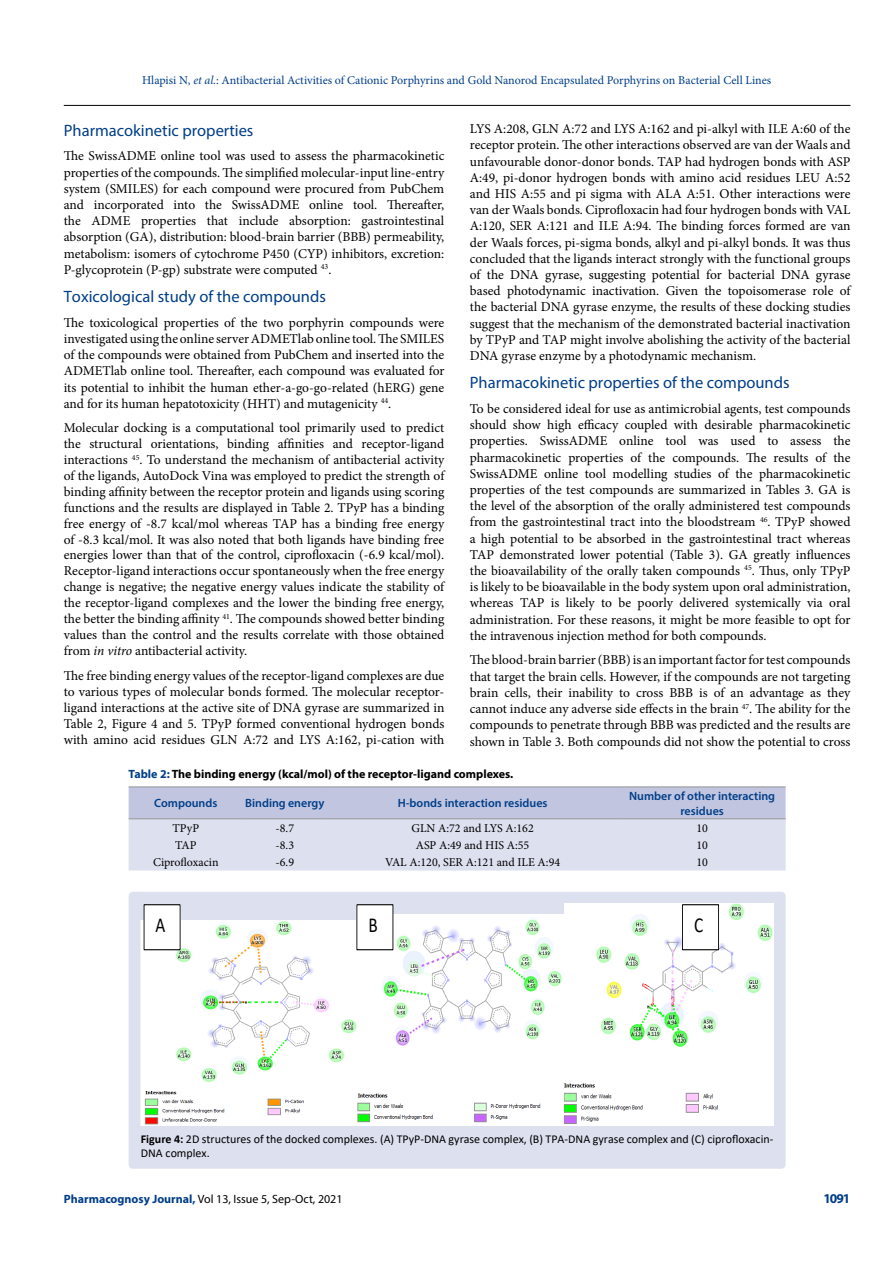
<style>
.page{position:relative;width:893px;height:1263px;background:#fff}
.page>*{position:absolute;margin:0;border:0;box-sizing:border-box;transform-origin:0 0}
.t1{font:21.3px "Calibri";color:#000;scale:.8 1}
.t2{font:16.5px "Myriad Pro";color:#003e88}
.t3{font:13.5px/16.2px "Minion Pro";letter-spacing:-.005em;color:#000;text-align:justify}
.t4{font:700 13.5px "Myriad Pro";color:#003e88}
.t5{font:12px/14.4px "Calibri";color:#000}
.t6{font:12px "Minion Pro";color:#003e88}
.t7{font:12px "Minion Pro";color:#000}
.t8{font:600 12px/14.4px "Myriad Pro";color:#003e88;text-align:center}
.t9{font:700 12px "Myriad Pro";color:#000}
.t10{font:12px "Myriad Pro";color:#000}
.s1{font-style:italic}
.s2{color:#003e88}
.s3{font-weight:700}
.s4{font-weight:700;color:#003e88}
</style>
<div class="page">
<hr style="left:64px;top:105px;width:786px;height:1px;background:#000">
<div style="left:129px;top:892px;width:657px;height:277px;background:#dde0ef;border-radius:4px"></div>
<img style="left:141px;top:920px;width:216px;height:205px">
<img style="left:357px;top:915px;width:207px;height:210px">
<img style="left:564px;top:903px;width:209px;height:222px">
<div style="left:144px;top:905px;width:36px;height:45px;background:#fff"></div>
<div style="left:144px;top:904px;width:37px;height:46px;border:1px solid #000"></div>
<img style="left:145px;top:912px;width:35px;height:30px">
<div style="left:357px;top:905px;width:36px;height:45px;background:#fff"></div>
<div style="left:356px;top:904px;width:37px;height:46px;border:1px solid #000"></div>
<img style="left:357px;top:912px;width:36px;height:30px">
<div style="left:682px;top:905px;width:37px;height:45px;background:#fff"></div>
<div style="left:682px;top:904px;width:37px;height:46px;border:1px solid #000"></div>
<img style="left:683px;top:912px;width:35px;height:30px">
<svg style="left:129px;top:787px;width:657px;height:83px;background:#d1d5e8"></svg>
<hr style="left:129px;top:786px;width:114px;height:1px;background:#939598">
<hr style="left:243px;top:786px;width:84px;height:1px;background:#939598">
<hr style="left:327px;top:786px;width:292px;height:1px;background:#939598">
<hr style="left:619px;top:786px;width:167px;height:1px;background:#939598">
<hr style="left:129px;top:818px;width:114px;height:1px;background:#939598">
<hr style="left:243px;top:818px;width:84px;height:1px;background:#939598">
<hr style="left:327px;top:818px;width:292px;height:1px;background:#939598">
<hr style="left:619px;top:818px;width:167px;height:1px;background:#939598">
<p class="t6" style="left:142px;top:72px;width:631px">Hlapisi N, <span class="s1">et al</span>.: Antibacterial Activities of Cationic Porphyrins and Gold Nanorod Encapsulated Porphyrins on Bacterial Cell Lines</p>
<p class="t2" style="left:64px;top:120px;width:191px">Pharmacokinetic properties</p>
<p class="t3" style="left:64px;top:148px;width:382px">The SwissADME online tool was used to assess the pharmacokinetic properties of the compounds. The simplified molecular-input line-entry system (SMILES) for each compound were procured from PubChem and incorporated into the SwissADME online tool. Thereafter, the ADME properties that include absorption: gastrointestinal absorption (GA), distribution: blood-brain barrier (BBB) permeability, metabolism: isomers of cytochrome P450 (CYP) inhibitors, excretion:<br>P-glycoprotein (P-gp) substrate were computed <sup>43</sup>.</p>
<p class="t2" style="left:64px;top:286px;width:264px">Toxicological study of the compounds</p>
<p class="t3" style="left:64px;top:314px;width:382px">The toxicological properties of the two porphyrin compounds were investigated using the online server ADMETlab online tool. The SMILES of the compounds were obtained from PubChem and inserted into the ADMETlab online tool. Thereafter, each compound was evaluated for its potential to inhibit the human ether-a-go-go-related (hERG) gene and for its human hepatotoxicity (HHT) and mutagenicity <sup>44</sup>.</p>
<p class="t3" style="left:64px;top:420px;width:382px">Molecular docking is a computational tool primarily used to predict the structural orientations, binding affinities and receptor-ligand interactions <sup>45</sup>. To understand the mechanism of antibacterial activity of the ligands, AutoDock Vina was employed to predict the strength of binding affinity between the receptor protein and ligands using scoring functions and the results are displayed in Table 2. TPyP has a binding free energy of -8.7 kcal/mol whereas TAP has a binding free energy of -8.3 kcal/mol. It was also noted that both ligands have binding free energies lower than that of the control, ciprofloxacin (-6.9 kcal/mol).<br>Receptor-ligand interactions occur spontaneously when the free energy change is negative; the negative energy values indicate the stability of the receptor-ligand complexes and the lower the binding free energy, the better the binding affinity <sup>41</sup>. The compounds showed better binding values than the control and the results correlate with those obtained from <span class="s1">in vitro</span> antibacterial activity.</p>
<p class="t3" style="left:64px;top:667px;width:382px">The free binding energy values of the receptor-ligand complexes are due to various types of molecular bonds formed. The molecular receptor&shy;ligand interactions at the active site of DNA gyrase are summarized in Table 2, Figure 4 and 5. TPyP formed conventional hydrogen bonds with amino acid residues GLN A:72 and LYS A:162, pi-cation with</p>
<p class="t3" style="left:470px;top:121px;width:382px">LYS A:208, GLN A:72 and LYS A:162 and pi-alkyl with ILE A:60 of the receptor protein. The other interactions observed are van der Waals and unfavourable donor-donor bonds. TAP had hydrogen bonds with ASP A:49, pi-donor hydrogen bonds with amino acid residues LEU A:52 and HIS A:55 and pi sigma with ALA A:51. Other interactions were van der Waals bonds. Ciprofloxacin had four hydrogen bonds with VAL A:120, SER A:121 and ILE A:94. The binding forces formed are van der Waals forces, pi-sigma bonds, alkyl and pi-alkyl bonds. It was thus concluded that the ligands interact strongly with the functional groups of the DNA gyrase, suggesting potential for bacterial DNA gyrase based photodynamic inactivation. Given the topoisomerase role of the bacterial DNA gyrase enzyme, the results of these docking studies suggest that the mechanism of the demonstrated bacterial inactivation by TPyP and TAP might involve abolishing the activity of the bacterial DNA gyrase enzyme by a photodynamic mechanism.</p>
<p class="t2" style="left:470px;top:372px;width:321px">Pharmacokinetic properties of the compounds</p>
<p class="t3" style="left:470px;top:401px;width:382px">To be considered ideal for use as antimicrobial agents, test compounds should show high efficacy coupled with desirable pharmacokinetic properties. SwissADME online tool was used to assess the pharmacokinetic properties of the compounds. The results of the SwissADME online tool modelling studies of the pharmacokinetic properties of the test compounds are summarized in Tables 3. GA is the level of the absorption of the orally administered test compounds from the gastrointestinal tract into the bloodstream <sup>46</sup>. TPyP showed a high potential to be absorbed in the gastrointestinal tract whereas TAP demonstrated lower potential (Table 3). GA greatly influences the bioavailability of the orally taken compounds <sup>45</sup>. Thus, only TPyP is likely to be bioavailable in the body system upon oral administration, whereas TAP is likely to be poorly delivered systemically via oral administration. For these reasons, it might be more feasible to opt for the intravenous injection method for both compounds.</p>
<p class="t3" style="left:470px;top:652px;width:382px">The blood-brain barrier (BBB) is an important factor for test compounds that target the brain cells. However, if the compounds are not targeting brain cells, their inability to cross BBB is of an advantage as they cannot induce any adverse side effects in the brain <sup>47</sup>. The ability for the compounds to penetrate through BBB was predicted and the results are shown in Table 3. Both compounds did not show the potential to cross</p>
<p class="t9" style="left:129px;top:766px;width:386px"><span class="s2">Table 2:</span> The binding energy (kcal/mol) of the receptor-ligand complexes.</p>
<p class="t8" style="left:154px;top:796px;width:65px">Compounds</p>
<p class="t8" style="left:245px;top:796px;width:81px">Binding energy</p>
<p class="t8" style="left:398px;top:796px;width:151px">H-bonds interaction residues</p>
<p class="t8" style="left:629px;top:789px;width:148px">Number of other interacting residues</p>
<p class="t7" style="left:173px;top:820px;width:28px">TPyP</p>
<p class="t7" style="left:276px;top:820px;width:20px">-8.7</p>
<p class="t7" style="left:411px;top:820px;width:124px">GLN A:72 and LYS A:162</p>
<p class="t7" style="left:696px;top:820px;width:13px">10</p>
<p class="t7" style="left:175px;top:837px;width:23px">TAP</p>
<p class="t7" style="left:276px;top:837px;width:20px">-8.3</p>
<p class="t7" style="left:416px;top:837px;width:115px">ASP A:49 and HIS A:55</p>
<p class="t7" style="left:696px;top:837px;width:13px">10</p>
<p class="t7" style="left:153px;top:854px;width:67px">Ciprofloxacin</p>
<p class="t7" style="left:276px;top:854px;width:20px">-6.9</p>
<p class="t7" style="left:385px;top:854px;width:177px">VAL A:120, SER A:121 and ILE A:94</p>
<p class="t7" style="left:696px;top:854px;width:13px">10</p>
<h1 class="t1" style="left:156px;top:911px;width:14px">A</h1>
<h1 class="t1" style="left:368px;top:911px;width:13px">B</h1>
<h1 class="t1" style="left:694px;top:911px;width:13px">C</h1>
<p class="t5" style="left:141px;top:1131px;width:634px"><span class="s3">Figure 4:</span> 2D structures of the docked complexes. (A) TPyP-DNA gyrase complex, (B) TPA-DNA gyrase complex and (C) ciprofloxacin-<br>DNA complex.</p>
<p class="t10" style="left:64px;top:1191px;width:280px"><span class="s4">Pharmacognosy Journal,</span> Vol 13, Issue 5, Sep-Oct, 2021</p>
<p class="t4" style="left:823px;top:1189px;width:29px">1091</p>
</div>
